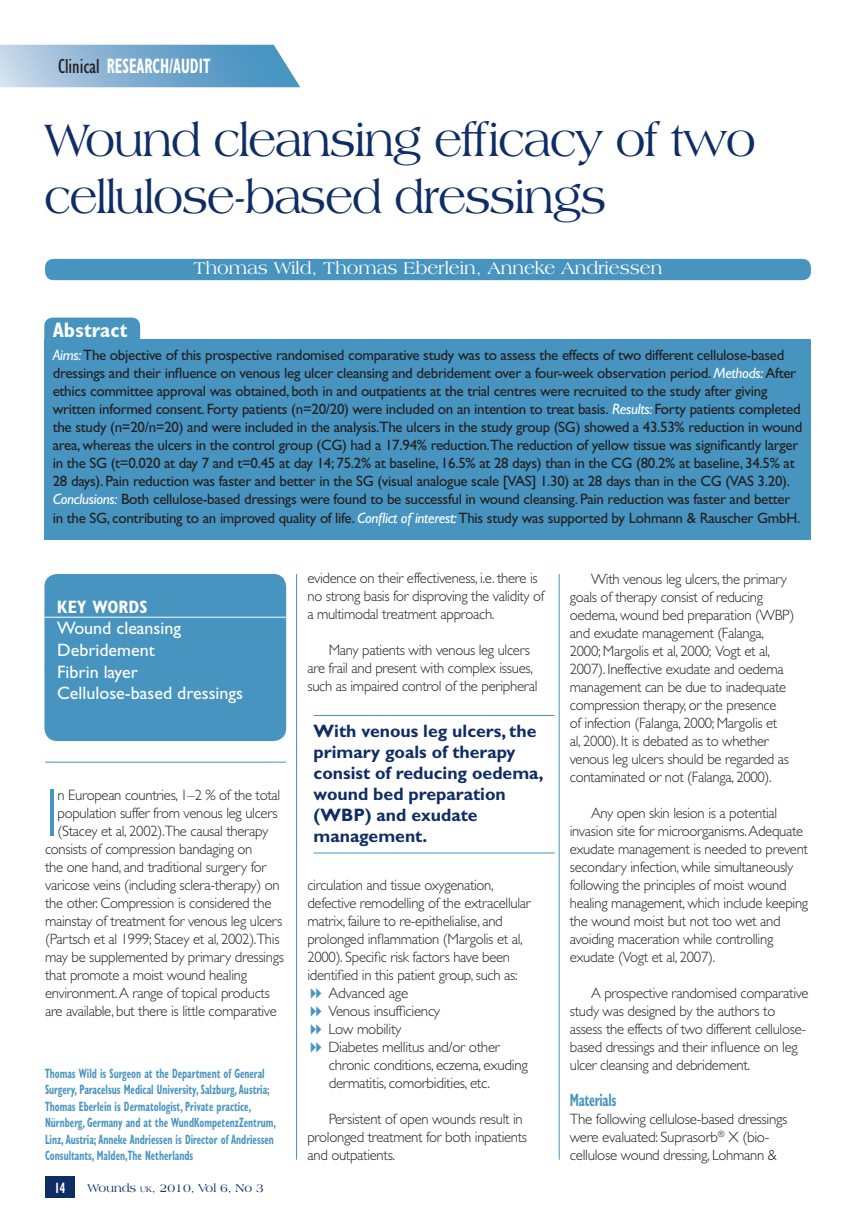
<style>
.page{position:relative;width:856px;height:1226px;background:#fff}
.page>*{position:absolute;margin:0;border:0;box-sizing:border-box;transform-origin:0 0}
.Drop_cap{font:300 67.8px "Gill Sans";color:#4794c0}
.Article_Header{font:48px/57.6px "Americana BT";letter-spacing:-.03em;color:#0f2d65}
.Abstract_header{font:700 condensed 21px "Gill Sans";color:#fff;scale:.7 1}
.Abstract_header-2{font:700 condensed 21px "Gill Sans";color:#fff}
.Drop_cap-2{font:700 18px/21px "Gill Sans";color:#0f2d65}
.Author_names{font:18px "Americana BT";letter-spacing:-.015em;color:#fff}
.Key_words{font:18px "Gill Sans";color:#fff}
.A_Header{font:700 condensed 18px "Gill Sans";letter-spacing:-.02em;color:#4794c0;scale:.7 1}
.Key_words_header{font:700 condensed 18px "Gill Sans";color:#fff}
.Bodytext{font:300 15px/18px "Gill Sans";letter-spacing:-.02em;color:#231f20}
.Abstract_body{font:15px/18px "Gill Sans";letter-spacing:-.02em;color:#231f20}
.Drop_cap-3{font:300 15px/18px "Gill Sans";letter-spacing:-.02em;color:#231f20}
.bullet{font:300 15px/18px "Gill Sans";letter-spacing:-.02em;color:#231f20}
.First_para{font:300 15px/18px "Gill Sans";letter-spacing:-.02em;color:#231f20}
.t1{font:700 condensed 15px "Gill Sans";color:#fff;scale:.7 1}
.Author_details{font:700 condensed 13.5px/16.5px "Gill Sans";color:#4794c0;scale:.7 1}
.t2{font:12px "Americana BT";color:#0f2d65}
.s1{font-weight:400;color:#231f20}
.s2{font-style:italic;color:#fff}
.s3{font-size:8.4px}
</style>
<div class="page">
<div style="left:44px;top:317px;width:96px;height:43px;background:#4794c0;border-radius:9px"></div>
<div style="left:44px;top:340px;width:766px;height:200px;background:#4794c0"></div>
<div style="left:44px;top:574px;width:242px;height:167px;background:#4794c0;border-radius:13px"></div>
<hr style="left:44px;top:617px;width:242px;height:1px;background:#fff">
<hr style="left:45px;top:761px;width:241px;height:1px;background:#4794c0">
<svg style="left:0;top:45px;width:300px;height:42px;background:#83b1d2"></svg>
<div style="left:45px;top:1176px;width:30px;height:21px;background:#0f2d65"></div>
<hr style="left:296px;top:574px;width:1px;height:585px;background:#4794c0">
<hr style="left:559px;top:574px;width:1px;height:585px;background:#4794c0">
<div style="left:45px;top:259px;width:765px;height:21px;background:#4794c0;border-radius:9px"></div>
<hr style="left:313px;top:715px;width:241px;height:1px;background:#4794c0">
<hr style="left:313px;top:852px;width:241px;height:1px;background:#4794c0">
<p class="Abstract_header" style="left:58px;top:54px;width:219px"><span class="s1">Clinical</span> RESEARCH/AUDIT</p>
<p class="Article_Header" style="left:44px;top:111px;width:713px">Wound cleansing efficacy of two cellulose-based dressings</p>
<p class="Author_names" style="left:117px;top:258px;width:622px">Matthew Thom , Mohammed Hamdan, Sharon Hailes, Michael Walker</p>
<p class="Author_names" style="left:193px;top:258px;width:470px">Thomas Wild, Thomas Eberlein, Anneke Andriessen</p>
<p class="Abstract_header-2" style="left:53px;top:317px;width:76px">Abstract</p>
<p class="Abstract_body" style="left:53px;top:346px;width:751px"><span class="s2">Aims:</span> The objective of this prospective randomised comparative study was to assess the effects of two different cellulose-based dressings and their influence on venous leg ulcer cleansing and debridement over a four-week observation period. <span class="s2">Methods:</span> After ethics committee approval was obtained, both in and outpatients at the trial centres were recruited to the study after giving written informed consent. Forty patients (n=20/20) were included on an intention to treat basis. <span class="s2">Results:</span> Forty patients completed the study (n=20/n=20) and were included in the analysis.The ulcers in the study group (SG) showed a 43.53% reduction in wound area, whereas the ulcers in the control group (CG) had a 17.94% reduction.The reduction of yellow tissue was significantly larger in the SG (t=0.020 at day 7 and t=0.45 at day 14; 75.2% at baseline, 16.5% at 28 days) than in the CG (80.2% at baseline, 34.5% at 28 days). Pain reduction was faster and better in the SG (visual analogue scale [VAS] 1.30) at 28 days than in the CG (VAS 3.20).<br><span class="s2">Conclusions:</span> Both cellulose-based dressings were found to be successful in wound cleansing. Pain reduction was faster and better in the SG, contributing to an improved quality of life. <span class="s2">Conflict of interest:</span> This study was supported by Lohmann &amp; Rauscher GmbH.</p>
<p class="Key_words_header" style="left:57px;top:596px;width:92px">KEY WORDS</p>
<p class="Key_words" style="left:57px;top:618px;width:125px">Wound cleansing</p>
<p class="Key_words" style="left:57px;top:639px;width:99px">Debridement</p>
<p class="Key_words" style="left:57px;top:661px;width:82px">Fibrin layer</p>
<p class="Key_words" style="left:57px;top:682px;width:187px">Cellulose-based dressings</p>
<p class="Drop_cap" style="left:45px;top:775px;width:15px">I</p>
<p class="Drop_cap-3" style="left:58px;top:786px;width:224px">n European countries, 1–2 % of the total</p>
<p class="Drop_cap-3" style="left:58px;top:804px;width:222px">population suffer from venous leg ulcers</p>
<p class="Drop_cap-3" style="left:58px;top:822px;width:212px">(Stacey et al, 2002).The causal therapy</p>
<p class="Drop_cap-3" style="left:45px;top:840px;width:209px">consists of compression bandaging on</p>
<p class="Drop_cap-3" style="left:45px;top:858px;width:223px">the one hand, and traditional surgery for</p>
<p class="Drop_cap-3" style="left:45px;top:876px;width:236px">varicose veins (including sclera-therapy) on</p>
<p class="Drop_cap-3" style="left:45px;top:894px;width:228px">the other. Compression is considered the</p>
<p class="Drop_cap-3" style="left:45px;top:912px;width:239px">mainstay of treatment for venous leg ulcers</p>
<p class="Drop_cap-3" style="left:45px;top:930px;width:236px">(Partsch et al 1999; Stacey et al, 2002).This</p>
<p class="Drop_cap-3" style="left:45px;top:948px;width:240px">may be supplemented by primary dressings</p>
<p class="Drop_cap-3" style="left:45px;top:966px;width:203px">that promote a moist wound healing</p>
<p class="Drop_cap-3" style="left:45px;top:984px;width:226px">environment. A range of topical products</p>
<p class="Drop_cap-3" style="left:45px;top:1002px;width:233px">are available, but there is little comparative</p>
<p class="Author_details" style="left:45px;top:1064px;width:331px">Thomas Wild is Surgeon at the Department of General Surgery, Paracelsus Medical University, Salzburg, Austria; Thomas Eberlein is Dermatologist, Private practice, Nürnberg, Germany and at the WundKompetenzZentrum, Linz, Austria; Anneke Andriessen is Director of Andriessen Consultants, Malden,The Netherlands</p>
<p class="t1" style="left:54px;top:1178px;width:17px">14</p>
<p class="t2" style="left:88px;top:1180px;width:178px">Wounds <span class="s3">uk</span>, 2010, Vol 6, No 3</p>
<p class="Drop_cap-3" style="left:307px;top:569px;width:238px">evidence on their effectiveness, i.e. there is no strong basis for disproving the validity of a multimodal treatment approach.</p>
<p class="Bodytext" style="left:307px;top:641px;width:231px;text-indent:21px">Many patients with venous leg ulcers are frail and present with complex issues, such as impaired control of the peripheral</p>
<p class="Drop_cap-2" style="left:313px;top:720px;width:231px">With venous leg ulcers, the primary goals of therapy consist of reducing oedema, wound bed preparation (WBP) and exudate management.</p>
<p class="Bodytext" style="left:307px;top:875px;width:225px">circulation and tissue oxygenation, defective remodelling of the extracellular matrix, failure to re-epithelialise, and prolonged inflammation (Margolis et al, 2000). Specific risk factors have been identified in this patient group, such as:</p>
<p class="bullet" style="left:328px;top:983px;width:81px">Advanced age</p>
<p class="bullet" style="left:328px;top:1001px;width:113px">Venous insufficiency</p>
<p class="bullet" style="left:328px;top:1019px;width:75px">Low mobility</p>
<p class="bullet" style="left:328px;top:1037px;width:201px">Diabetes mellitus and/or other chronic conditions, eczema, exuding dermatitis, comorbidities, etc.</p>
<p class="Bodytext" style="left:307px;top:1109px;width:221px;text-indent:21px">Persistent of open wounds result in prolonged treatment for both inpatients and outpatients.</p>
<p class="Bodytext" style="left:569px;top:570px;width:226px;text-indent:21px">With venous leg ulcers, the primary goals of therapy consist of reducing oedema, wound bed preparation (WBP) and exudate management (Falanga, 2000; Margolis et al, 2000; Vogt et al, 2007). Ineffective exudate and oedema management can be due to inadequate compression therapy, or the presence<br>of infection (Falanga, 2000; Margolis et<br>al, 2000). It is debated as to whether venous leg ulcers should be regarded as contaminated or not (Falanga, 2000).</p>
<p class="Bodytext" style="left:569px;top:804px;width:240px;text-indent:21px">Any open skin lesion is a potential invasion site for microorganisms. Adequate exudate management is needed to prevent secondary infection, while simultaneously following the principles of moist wound healing management, which include keeping the wound moist but not too wet and avoiding maceration while controlling exudate (Vogt et al, 2007).</p>
<p class="Bodytext" style="left:569px;top:984px;width:240px;text-indent:21px">A prospective randomised comparative study was designed by the authors to assess the effects of two different cellulose&shy;based dressings and their influence on leg ulcer cleansing and debridement.</p>
<p class="A_Header" style="left:569px;top:1089px;width:68px">Materials</p>
<p class="First_para" style="left:569px;top:1110px;width:219px">The following cellulose-based dressings were evaluated: Suprasorb<sup>®</sup> X (bio&shy;cellulose wound dressing, Lohmann &amp;</p>
</div>
